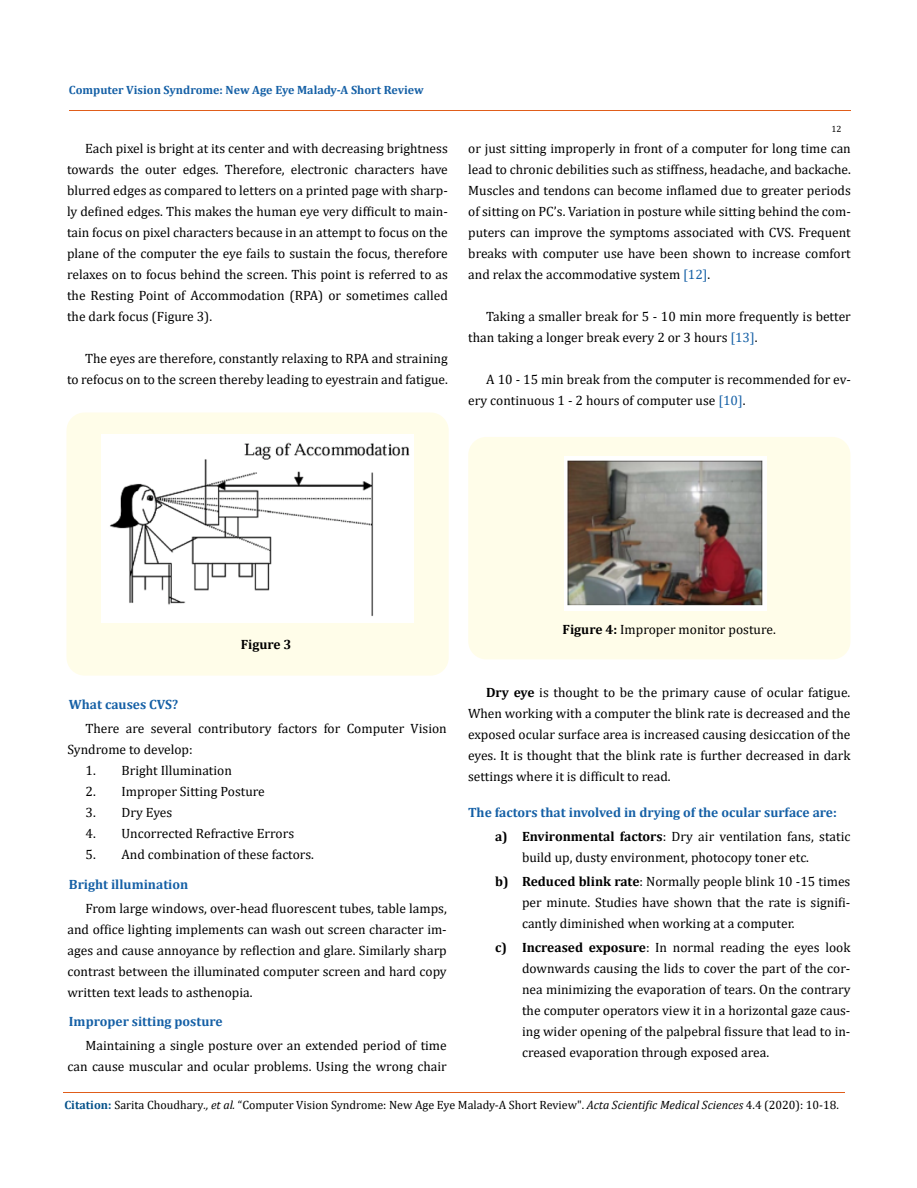
<style>
.page{position:relative;width:917px;height:1188px;background:#fff}
.page>*{position:absolute;margin:0;border:0;box-sizing:border-box;transform-origin:0 0}
.t1{font:13.5px/21px "Cambria";color:#000;text-align:justify}
.t2{font:700 13.5px/24px "Cambria";color:#1560a6}
.t3{font:700 13.5px "Cambria";color:#000}
.t4{font:12px "Cambria";color:#000}
.t5{font:700 12px "Cambria";color:#1560a6}
.t6{font:9px "Cambria";color:#000}
.s1{color:#1560a6}
.s2{font-weight:700}
.s3{color:#000}
.s4{font-weight:400;color:#000}
.s5{font-weight:700;color:#035089}
.s6{font-style:italic}
</style>
<div class="page">
<hr style="left:69px;top:111px;width:781px;height:1px;background:#e05d1a">
<div style="left:66px;top:412px;width:382px;height:264px;background:#fffde9;border-radius:18px"></div>
<img style="left:102px;top:434px;width:311px;height:188px">
<div style="left:468px;top:437px;width:382px;height:222px;background:#fffde9;border-radius:18px"></div>
<img style="left:564px;top:456px;width:202px;height:154px">
<hr style="left:63px;top:1092px;width:782px;height:1px;background:#e05d1a">
<p class="t5" style="left:69px;top:81px;width:356px">Computer Vision Syndrome: New Age Eye Malady-A Short Review</p>
<p class="t1" style="left:67px;top:138px;width:382px;text-indent:18px">Each pixel is bright at its center and with decreasing brightness towards the outer edges. Therefore, electronic characters have blurred edges as compared to letters on a printed page with sharp&shy;ly defined edges. This makes the human eye very difficult to main&shy;tain focus on pixel characters because in an attempt to focus on the plane of the computer the eye fails to sustain the focus, therefore relaxes on to focus behind the screen. This point is referred to as the Resting Point of Accommodation (RPA) or sometimes called the dark focus (Figure 3).</p>
<p class="t1" style="left:67px;top:348px;width:382px;text-align:right">The eyes are therefore, constantly relaxing to RPA and straining<br>to refocus on to the screen thereby leading to eyestrain and fatigue.</p>
<p class="t6" style="left:831px;top:123px;width:11px">12</p>
<p class="t1" style="left:468px;top:138px;width:384px">or just sitting improperly in front of a computer for long time can lead to chronic debilities such as stiffness, headache, and backache.<br>Muscles and tendons can become inflamed due to greater periods of sitting on PC’s. Variation in posture while sitting behind the com&shy;puters can improve the symptoms associated with CVS. Frequent breaks with computer use have been shown to increase comfort and relax the accommodative system <span class="s1">[12]</span>.</p>
<p class="t1" style="left:468px;top:306px;width:384px;text-indent:18px">Taking a smaller break for 5 - 10 min more frequently is better than taking a longer break every 2 or 3 hours <span class="s1">[13]</span>.</p>
<p class="t1" style="left:468px;top:369px;width:384px;text-indent:18px">A 10 - 15 min break from the computer is recommended for ev&shy;ery continuous 1 - 2 hours of computer use <span class="s1">[10]</span>.</p>
<p class="t2" style="left:69px;top:692px;width:111px">What causes CVS?</p>
<p class="t3" style="left:241px;top:635px;width:52px">Figure 3</p>
<p class="t1" style="left:67px;top:718px;width:381px;text-indent:18px">There are several contributory factors for Computer Vision<br>Syndrome to develop:</p>
<p class="t1" style="left:85px;top:760px;width:148px">1. Bright Illumination</p>
<p class="t1" style="left:85px;top:781px;width:181px">2. Improper Sitting Posture</p>
<p class="t1" style="left:85px;top:802px;width:88px">3. Dry Eyes</p>
<p class="t1" style="left:85px;top:823px;width:210px">4. Uncorrected Refractive Errors</p>
<p class="t1" style="left:85px;top:844px;width:230px">5. And combination of these factors.</p>
<p class="t2" style="left:69px;top:872px;width:121px">Bright illumination</p>
<p class="t1" style="left:67px;top:898px;width:381px;text-indent:18px">From large windows, over-head fluorescent tubes, table lamps, and office lighting implements can wash out screen character im&shy;ages and cause annoyance by reflection and glare. Similarly sharp contrast between the illuminated computer screen and hard copy written text leads to asthenopia.</p>
<p class="t2" style="left:69px;top:1009px;width:155px">Improper sitting posture</p>
<p class="t1" style="left:68px;top:1035px;width:381px;text-align:right">Maintaining a single posture over an extended period of time can cause muscular and ocular problems. Using the wrong chair</p>
<p class="t1" style="left:562px;top:619px;width:215px"><span class="s2">Figure 4:</span> Improper monitor posture.</p>
<p class="t1" style="left:468px;top:682px;width:384px;text-indent:18px"><span class="s2">Dry eye</span> is thought to be the primary cause of ocular fatigue.<br>When working with a computer the blink rate is decreased and the exposed ocular surface area is increased causing desiccation of the eyes. It is thought that the blink rate is further decreased in dark settings where it is difficult to read.</p>
<p class="t2" style="left:495px;top:800px;width:357px;text-indent:-27px">The factors that involved in drying of the ocular surface are: <span class="s3">a) Environmental factors</span><span class="s4">: Dry air ventilation fans, static</span></p>
<p class="t1" style="left:495px;top:845px;width:357px;line-height:24px;text-indent:27px">build up, dusty environment, photocopy toner etc.<br><span class="s2">b) Reduced blink rate</span>: Normally people blink 10 -15 times</p>
<p class="t1" style="left:522px;top:892px;width:330px">per minute. Studies have shown that the rate is signifi&shy;cantly diminished when working at a computer.</p>
<p class="t1" style="left:522px;top:937px;width:330px;text-indent:-27px"><span class="s2">c) Increased exposure</span>: In normal reading the eyes look downwards causing the lids to cover the part of the cor&shy;nea minimizing the evaporation of tears. On the contrary the computer operators view it in a horizontal gaze caus&shy;ing wider opening of the palpebral fissure that lead to in&shy;creased evaporation through exposed area.</p>
<p class="t4" style="left:64px;top:1098px;width:776px"><span class="s5">Citation:</span> Sarita Choudhary<span class="s6">., et al.</span> “Computer Vision Syndrome: New Age Eye Malady-A Short Review". <span class="s6">Acta Scientific Medical Sciences</span> 4.4 (2020): 10-18.</p>
</div>
